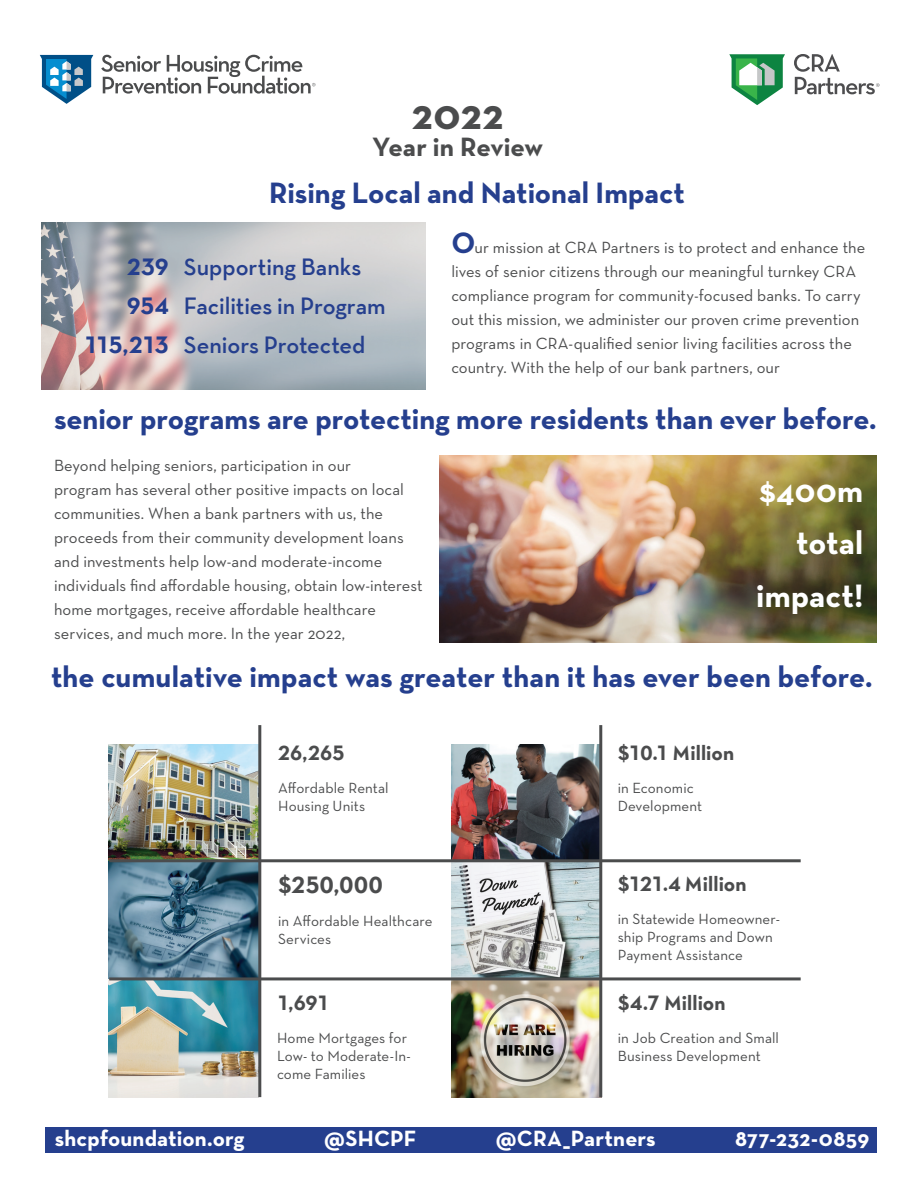
<style>
.page{position:relative;width:918px;height:1188px;background:#fff}
.page>*{position:absolute;margin:0;border:0;box-sizing:border-box;transform-origin:0 0}
.t1{font:700 43.5px "Neutraface Text";color:#4b4c4d}
.t2{font:700 33px/52.5px "Neutra Text";letter-spacing:.005em;color:#fff;text-align:right}
.t3{font:700 30px "Neutraface Text";color:#253f8e}
.t4{font:700 27px "Neutraface Text";color:#4b4c4d}
.t5{font:600 24px/39px "Neutra Text TF";color:#253f8e}
.t6{font:24px/39px "Neutra Text TF Bold Alt";letter-spacing:-.025em;color:#253f8e;text-align:right}
.t7{font:24px "Neutra Text TF Bold Alt";letter-spacing:.02em;color:#4b4c4d}
.t8{font:700 22.5px "Neutraface Text";letter-spacing:.005em;color:#fff}
.t9{font:21px "Neutra Text TF Bold Alt";letter-spacing:.005em;color:#4b4c4d}
.t10{font:16.5px/24px "Neutraface Text";color:#4b4c4d}
.t11{font:15px/18px "Neutra Text";letter-spacing:.005em;color:#4b4c4d}
.s1{font-weight:700;font-size:30px;color:#253f8e}
</style>
<div class="page">
<img style="left:41px;top:223px;width:385px;height:166px">
<svg style="left:729px;top:54px;width:56px;height:51px"></svg>
<svg style="left:794px;top:54px;width:86px;height:40px"></svg>
<svg style="left:40px;top:55px;width:53px;height:49px"></svg>
<svg style="left:101px;top:55px;width:215px;height:39px"></svg>
<div style="left:45px;top:1127px;width:832px;height:25px;background:#253f8e"></div>
<img style="left:440px;top:456px;width:436px;height:186px">
<img style="left:109px;top:744px;width:149px;height:353px">
<img style="left:451px;top:744px;width:148px;height:233px">
<img style="left:451px;top:980px;width:150px;height:118px">
<hr style="left:109px;top:859px;width:692px;height:3px;background:#4b4c4d">
<hr style="left:109px;top:977px;width:692px;height:3px;background:#4b4c4d">
<hr style="left:258px;top:725px;width:3px;height:372px;background:#4b4c4d">
<hr style="left:599px;top:725px;width:3px;height:372px;background:#4b4c4d">
<h1 class="t1" style="left:412px;top:87px;width:93px">2022</h1>
<h3 class="t4" style="left:372px;top:130px;width:172px">Year in Review</h3>
<h3 class="t6" style="left:84px;top:247px;width:86px">239<br>954<br>115,213</h3>
<h3 class="t3" style="left:269px;top:174px;width:417px">Rising Local and National Impact</h3>
<h3 class="t5" style="left:184px;top:247px;width:204px">Supporting Banks<br>Facilities in Program<br>Seniors Protected</h3>
<p class="t10" style="left:451px;top:235px;width:415px"><span class="s1">O</span>ur mission at CRA Partners is to protect and enhance the lives of senior citizens through our meaningful turnkey CRA compliance program for community-focused banks. To carry out this mission, we administer our proven crime prevention programs in CRA-qualified senior living facilities across the country. With the help of our bank partners, our</p>
<h3 class="t3" style="left:54px;top:400px;width:824px">senior programs are protecting more residents than ever before.</h3>
<p class="t10" style="left:54px;top:454px;width:370px">Beyond helping seniors, participation in our<br>program has several other positive impacts on local communities. When a bank partners with us, the proceeds from their community development loans and investments help low-and moderate-income individuals find affordable housing, obtain low-interest home mortgages, receive affordable healthcare services, and much more. In the year 2022,</p>
<h2 class="t2" style="left:756px;top:463px;width:109px">$400m total impact!</h2>
<h3 class="t3" style="left:51px;top:658px;width:823px">the cumulative impact was greater than it has ever been before.</h3>
<p class="t9" style="left:278px;top:739px;width:68px">26,265</p>
<p class="t11" style="left:278px;top:778px;width:112px">Affordable Rental<br>Housing Units</p>
<h3 class="t7" style="left:278px;top:869px;width:106px">$250,000</h3>
<p class="t11" style="left:278px;top:911px;width:156px">in Affordable Healthcare<br>Services</p>
<p class="t9" style="left:277px;top:989px;width:54px">1,691</p>
<p class="t11" style="left:277px;top:1028px;width:135px">Home Mortgages for<br>Low- to Moderate-In&shy;come Families</p>
<p class="t9" style="left:618px;top:739px;width:118px">$10.1 Million</p>
<p class="t11" style="left:618px;top:778px;width:86px">in Economic<br>Development</p>
<p class="t9" style="left:618px;top:870px;width:130px">$121.4 Million</p>
<p class="t11" style="left:618px;top:909px;width:164px">in Statewide Homeowner&shy;ship Programs and Down<br>Payment Assistance</p>
<p class="t9" style="left:618px;top:989px;width:109px">$4.7 Million</p>
<p class="t11" style="left:618px;top:1028px;width:163px">in Job Creation and Small<br>Business Development</p>
<h3 class="t8" style="left:55px;top:1124px;width:191px">shcpfoundation.org</h3>
<h3 class="t8" style="left:324px;top:1124px;width:94px">@SHCPF</h3>
<h3 class="t8" style="left:496px;top:1124px;width:161px">@CRA_Partners</h3>
<h3 class="t8" style="left:735px;top:1124px;width:136px">877-232-0859</h3>
</div>
